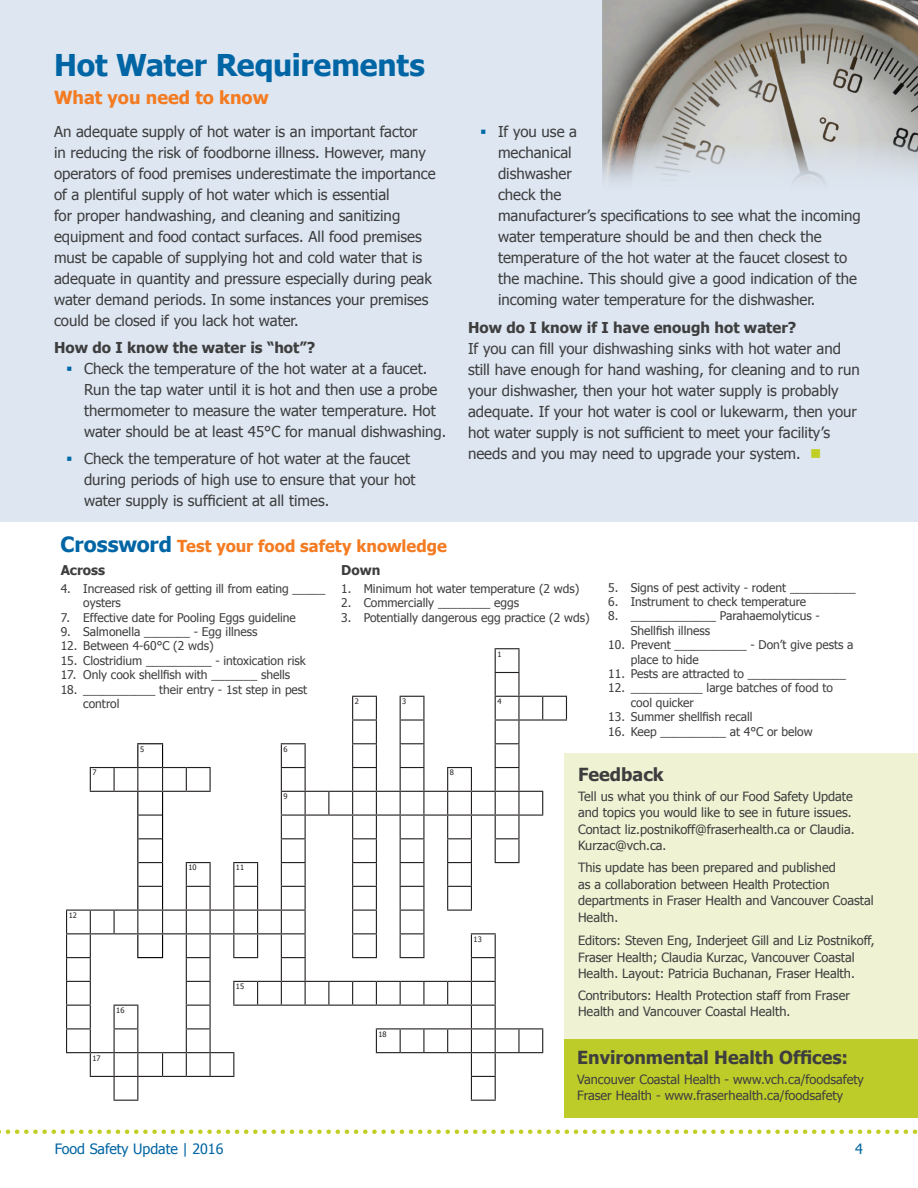
<style>
.page{position:relative;width:918px;height:1188px;background:#fff}
.page>*{position:absolute;margin:0;border:0;box-sizing:border-box;transform-origin:0 0}
.t1{font:700 30px "Tahoma";letter-spacing:-.005em;color:#0065a4}
.t2{font:700 18px "Tahoma";color:#3e3e3f}
.t3{font:700 18px "Tahoma";color:#f47b21}
.t4{font:700 16.5px "Tahoma";color:#f47b21}
.t5{font:15px/21px "Tahoma";color:#3e3e3f}
.t6{font:700 15px "Tahoma";color:#3e3e3f}
.t7{font:14.25px "Tahoma";color:#0065a4}
.t8{font:14.25px "Tahoma";color:#00649e}
.t9{font:700 13.5px "Tahoma";color:#3e3e3f}
.t10{font:12.75px/16.5px "Tahoma";color:#3e3e3f}
.t11{font:12px "Tahoma";color:#3e3e3f}
.t12{font:7.5px "Tahoma";color:#231f20}
.s1{font-size:21px;color:#0065a4}
.s2{color:#c1ce23}
</style>
<div class="page">
<div style="left:0;top:0;width:918px;height:522px;background:#dde6f1"></div>
<svg style="left:0;top:1129px;width:918px;height:5px"></svg>
<svg style="left:66px;top:648px;width:501px;height:453px"></svg>
<img style="left:603px;top:0;width:315px;height:183px">
<div style="left:54px;top:558px;width:284px;height:159px;background:#fff"></div>
<div style="left:565px;top:753px;width:353px;height:343px;background:#eff3d3"></div>
<div style="left:565px;top:1039px;width:353px;height:79px;background:#becc2a"></div>
<p class="t1" style="left:54px;top:44px;width:372px">Hot Water Requirements</p>
<p class="t3" style="left:54px;top:85px;width:216px">What you need to know</p>
<p class="t5" style="left:54px;top:120px;width:383px">An adequate supply of hot water is an important factor<br>in reducing the risk of foodborne illness. However, many operators of food premises underestimate the importance of a plentiful supply of hot water which is essential<br>for proper handwashing, and cleaning and sanitizing equipment and food contact surfaces. All food premises must be capable of supplying hot and cold water that is adequate in quantity and pressure especially during peak water demand periods. In some instances your premises could be closed if you lack hot water.</p>
<p class="t6" style="left:54px;top:338px;width:263px">How do I know the water is “hot”?</p>
<p class="t5" style="left:84px;top:358px;width:364px">Check the temperature of the hot water at a faucet.<br>Run the tap water until it is hot and then use a probe thermometer to measure the water temperature. Hot water should be at least 45°C for manual dishwashing.</p>
<p class="t5" style="left:84px;top:447px;width:333px">Check the temperature of hot water at the faucet during periods of high use to ensure that your hot water supply is sufficient at all times.</p>
<p class="t4" style="left:60px;top:534px;width:388px"><span class="s1">Crossword</span> Test your food safety knowledge</p>
<p class="t5" style="left:498px;top:120px;width:364px">If you use a<br>mechanical<br>dishwasher<br>check the<br>manufacturer’s specifications to see what the incoming water temperature should be and then check the temperature of the hot water at the faucet closest to the machine. This should give a good indication of the incoming water temperature for the dishwasher.</p>
<p class="t6" style="left:468px;top:317px;width:330px">How do I know if I have enough hot water?</p>
<p class="t5" style="left:468px;top:337px;width:393px">If you can fill your dishwashing sinks with hot water and still have enough for hand washing, for cleaning and to run your dishwasher, then your hot water supply is probably adequate. If your hot water is cool or lukewarm, then your hot water supply is not sufficient to meet your facility’s needs and you may need to upgrade your system. <span class="s2">■</span></p>
<p class="t9" style="left:61px;top:561px;width:46px">Across</p>
<p class="t11" style="left:61px;top:580px;width:266px">4. Increased risk of getting ill from eating _____</p>
<p class="t11" style="left:83px;top:595px;width:39px">oysters</p>
<p class="t11" style="left:61px;top:609px;width:237px">7. Effective date for Pooling Eggs guideline</p>
<p class="t11" style="left:61px;top:624px;width:198px">9. Salmonella _______ - Egg illness</p>
<p class="t11" style="left:61px;top:638px;width:154px">12. Between 4-60°C (2 wds)</p>
<p class="t11" style="left:61px;top:652px;width:247px">15. Clostridium __________ - intoxication risk</p>
<p class="t11" style="left:61px;top:667px;width:231px">17. Only cook shellfish with _______ shells</p>
<p class="t11" style="left:61px;top:681px;width:248px">18. ___________ their entry - 1st step in pest</p>
<p class="t11" style="left:83px;top:696px;width:38px">control</p>
<p class="t12" style="left:140px;top:744px;width:6px">5</p>
<p class="t12" style="left:284px;top:744px;width:6px">6</p>
<p class="t9" style="left:341px;top:561px;width:41px">Down</p>
<p class="t11" style="left:341px;top:580px;width:240px">1. Minimum hot water temperature (2 wds)</p>
<p class="t11" style="left:341px;top:595px;width:179px">2. Commercially ________ eggs</p>
<p class="t11" style="left:341px;top:609px;width:250px">3. Potentially dangerous egg practice (2 wds)</p>
<p class="t12" style="left:497px;top:649px;width:6px">1</p>
<p class="t12" style="left:355px;top:696px;width:6px">2</p>
<p class="t12" style="left:402px;top:696px;width:6px">3</p>
<p class="t12" style="left:497px;top:696px;width:6px">4</p>
<p class="t11" style="left:608px;top:579px;width:249px">5. Signs of pest activity - rodent __________</p>
<p class="t11" style="left:608px;top:594px;width:199px">6. Instrument to check temperature</p>
<p class="t11" style="left:608px;top:608px;width:213px">8. _____________ Parahaemolyticus -</p>
<p class="t11" style="left:631px;top:622px;width:81px">Shellfish illness</p>
<p class="t11" style="left:608px;top:637px;width:247px">10. Prevent ___________ - Don’t give pests a</p>
<p class="t11" style="left:631px;top:651px;width:69px">place to hide</p>
<p class="t11" style="left:608px;top:666px;width:239px">11. Pests are attracted to _______________</p>
<p class="t11" style="left:608px;top:680px;width:226px">12. ___________ large batches of food to</p>
<p class="t11" style="left:631px;top:694px;width:65px">cool quicker</p>
<p class="t11" style="left:608px;top:709px;width:146px">13. Summer shellfish recall</p>
<p class="t11" style="left:608px;top:723px;width:206px">16. Keep __________ at 4°C or below</p>
<p class="t12" style="left:92px;top:768px;width:6px">7</p>
<p class="t12" style="left:450px;top:768px;width:6px">8</p>
<p class="t12" style="left:284px;top:791px;width:6px">9</p>
<p class="t12" style="left:69px;top:910px;width:10px">12</p>
<p class="t12" style="left:116px;top:1005px;width:10px">16</p>
<p class="t12" style="left:92px;top:1053px;width:10px">17</p>
<p class="t12" style="left:188px;top:863px;width:10px">10</p>
<p class="t12" style="left:236px;top:863px;width:10px">11</p>
<p class="t12" style="left:236px;top:982px;width:10px">15</p>
<p class="t12" style="left:379px;top:1029px;width:10px">18</p>
<p class="t12" style="left:474px;top:934px;width:10px">13</p>
<p class="t2" style="left:578px;top:761px;width:87px">Feedback</p>
<p class="t10" style="left:578px;top:787px;width:278px">Tell us what you think of our Food Safety Update and topics you would like to see in future issues.<br>Contact liz.postnikoff@fraserhealth.ca or Claudia.<br>Kurzac@vch.ca.</p>
<p class="t10" style="left:578px;top:859px;width:297px">This update has been prepared and published<br>as a collaboration between Health Protection departments in Fraser Health and Vancouver Coastal Health.</p>
<p class="t10" style="left:578px;top:932px;width:298px">Editors: Steven Eng, Inderjeet Gill and Liz Postnikoff,<br>Fraser Health; Claudia Kurzac, Vancouver Coastal<br>Health. Layout: Patricia Buchanan, Fraser Health.</p>
<p class="t10" style="left:578px;top:986px;width:273px">Contributors: Health Protection staff from Fraser<br>Health and Vancouver Coastal Health.</p>
<p class="t2" style="left:577px;top:1044px;width:273px">Environmental Health Offices:</p>
<p class="t10" style="left:577px;top:1071px;width:288px">Vancouver Coastal Health - www.vch.ca/foodsafety</p>
<p class="t10" style="left:577px;top:1086px;width:267px">Fraser Health - www.fraserhealth.ca/foodsafety</p>
<p class="t7" style="left:55px;top:1140px;width:170px">Food Safety Update | 2016</p>
<p class="t8" style="left:855px;top:1139px;width:9px">4</p>
</div>
